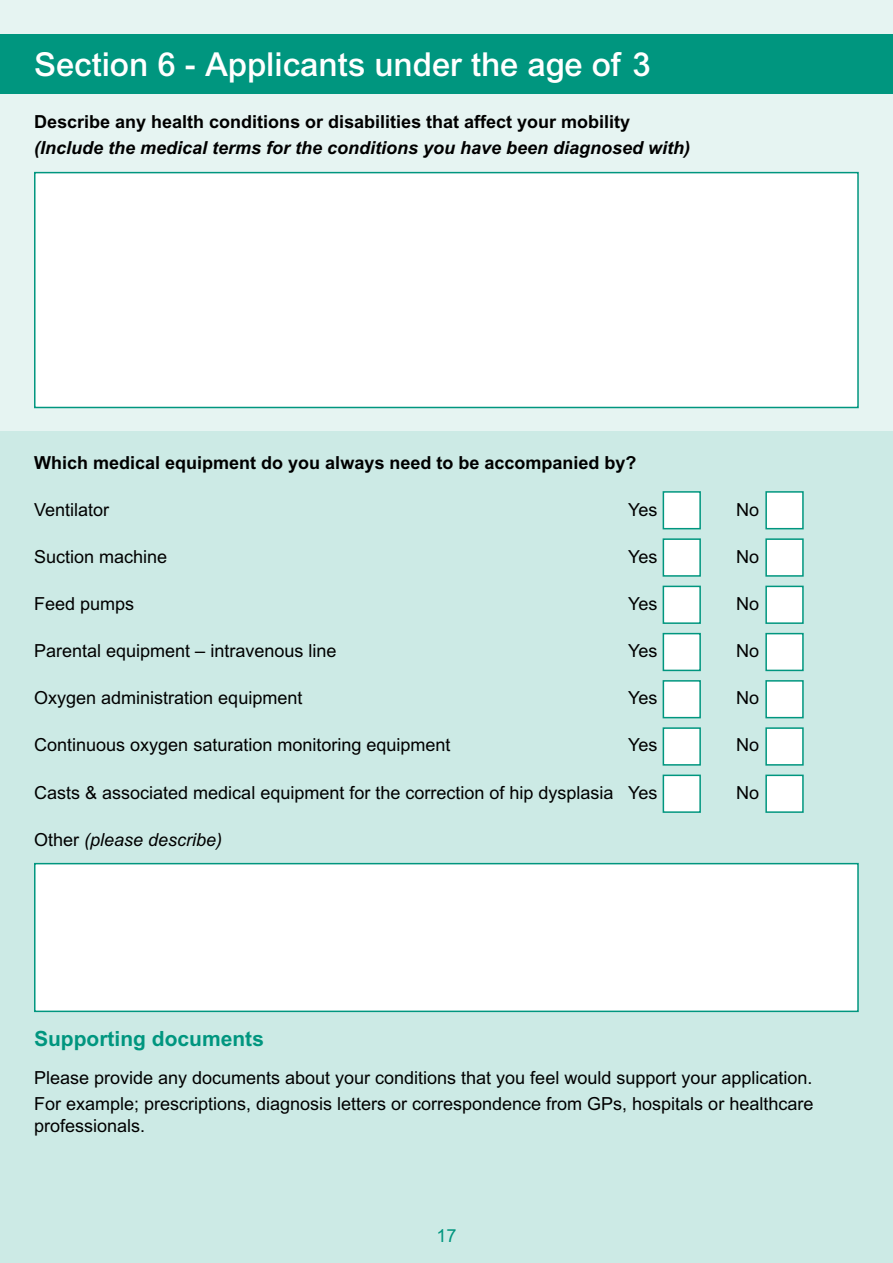
<style>
.page{position:relative;width:893px;height:1263px;background:#e6f4f2}
.page>*{position:absolute;margin:0;border:0;box-sizing:border-box;transform-origin:0 0}
.t1{font:500 33px "Arial MT Std";color:#fff}
.t2{font:700 21px "Arial MT Std";color:#00967f}
.t3{font:18px/25.8px "Arial MT Std";color:#000}
.t4{font:700 18px "Arial MT Std";color:#000}
.t5{font:italic 700 18px "Arial MT Std";color:#000}
.t6{font:italic 18px "Arial MT Std";color:#000}
.t7{font:18px "Arial MT Std";color:#00967f}
.s1{font-style:normal}
</style>
<div class="page">
<div style="left:0;top:432px;width:893px;height:831px;background:#cceae5"></div>
<div style="left:0;top:34px;width:893px;height:60px;background:#00967f"></div>
<div style="left:34px;top:172px;width:825px;height:236px;background:#fff;border:2px solid #00967f"></div>
<div style="left:663px;top:491px;width:38px;height:38px;background:#fff;border:2px solid #00967f"></div>
<div style="left:765px;top:491px;width:39px;height:38px;background:#fff;border:2px solid #00967f"></div>
<div style="left:663px;top:538px;width:38px;height:39px;background:#fff;border:2px solid #00967f"></div>
<div style="left:765px;top:538px;width:39px;height:39px;background:#fff;border:2px solid #00967f"></div>
<div style="left:663px;top:586px;width:38px;height:38px;background:#fff;border:2px solid #00967f"></div>
<div style="left:765px;top:586px;width:39px;height:38px;background:#fff;border:2px solid #00967f"></div>
<div style="left:663px;top:633px;width:38px;height:38px;background:#fff;border:2px solid #00967f"></div>
<div style="left:765px;top:633px;width:39px;height:38px;background:#fff;border:2px solid #00967f"></div>
<div style="left:663px;top:727px;width:38px;height:39px;background:#fff;border:2px solid #00967f"></div>
<div style="left:765px;top:727px;width:39px;height:39px;background:#fff;border:2px solid #00967f"></div>
<div style="left:663px;top:680px;width:38px;height:38px;background:#fff;border:2px solid #00967f"></div>
<div style="left:765px;top:680px;width:39px;height:38px;background:#fff;border:2px solid #00967f"></div>
<div style="left:663px;top:774px;width:38px;height:39px;background:#fff;border:2px solid #00967f"></div>
<div style="left:765px;top:774px;width:39px;height:39px;background:#fff;border:2px solid #00967f"></div>
<div style="left:34px;top:863px;width:825px;height:149px;background:#fff;border:2px solid #00967f"></div>
<h1 class="t1" style="left:34px;top:45px;width:618px">Section 6 - Applicants under the age of 3</h1>
<p class="t4" style="left:34px;top:111px;width:598px">Describe any health conditions or disabilities that affect your mobility</p>
<p class="t5" style="left:34px;top:137px;width:658px">(Include the medical terms for the conditions you have been diagnosed with)</p>
<p class="t4" style="left:34px;top:452px;width:604px">Which medical equipment do you always need to be accompanied by?</p>
<p class="t3" style="left:34px;top:496px;width:77px">Ventilator</p>
<p class="t3" style="left:628px;top:496px;width:31px">Yes</p>
<p class="t3" style="left:736px;top:496px;width:25px">No</p>
<p class="t3" style="left:34px;top:544px;width:135px">Suction machine</p>
<p class="t3" style="left:628px;top:544px;width:31px">Yes</p>
<p class="t3" style="left:736px;top:544px;width:25px">No</p>
<p class="t3" style="left:34px;top:591px;width:102px">Feed pumps</p>
<p class="t3" style="left:628px;top:591px;width:31px">Yes</p>
<p class="t3" style="left:736px;top:591px;width:25px">No</p>
<p class="t3" style="left:34px;top:638px;width:304px">Parental equipment – intravenous line</p>
<p class="t3" style="left:628px;top:638px;width:31px">Yes</p>
<p class="t3" style="left:736px;top:638px;width:25px">No</p>
<p class="t3" style="left:34px;top:685px;width:270px">Oxygen administration equipment</p>
<p class="t3" style="left:628px;top:685px;width:31px">Yes</p>
<p class="t3" style="left:736px;top:685px;width:25px">No</p>
<p class="t3" style="left:34px;top:732px;width:418px">Continuous oxygen saturation monitoring equipment</p>
<p class="t3" style="left:628px;top:732px;width:31px">Yes</p>
<p class="t3" style="left:736px;top:732px;width:25px">No</p>
<p class="t3" style="left:34px;top:779px;width:625px">Casts &amp; associated medical equipment for the correction of hip dysplasia Yes</p>
<p class="t3" style="left:736px;top:779px;width:25px">No</p>
<p class="t6" style="left:34px;top:829px;width:190px"><span class="s1">Other</span> (please describe)</p>
<p class="t2" style="left:34px;top:1026px;width:231px">Supporting documents</p>
<p class="t3" style="left:34px;top:1065px;width:781px">Please provide any documents about your conditions that you feel would support your application.<br>For example; prescriptions, diagnosis letters or correspondence from GPs, hospitals or healthcare</p>
<p class="t3" style="left:34px;top:1112px;width:113px">professionals.</p>
<p class="t7" style="left:436px;top:1225px;width:22px">17</p>
</div>
